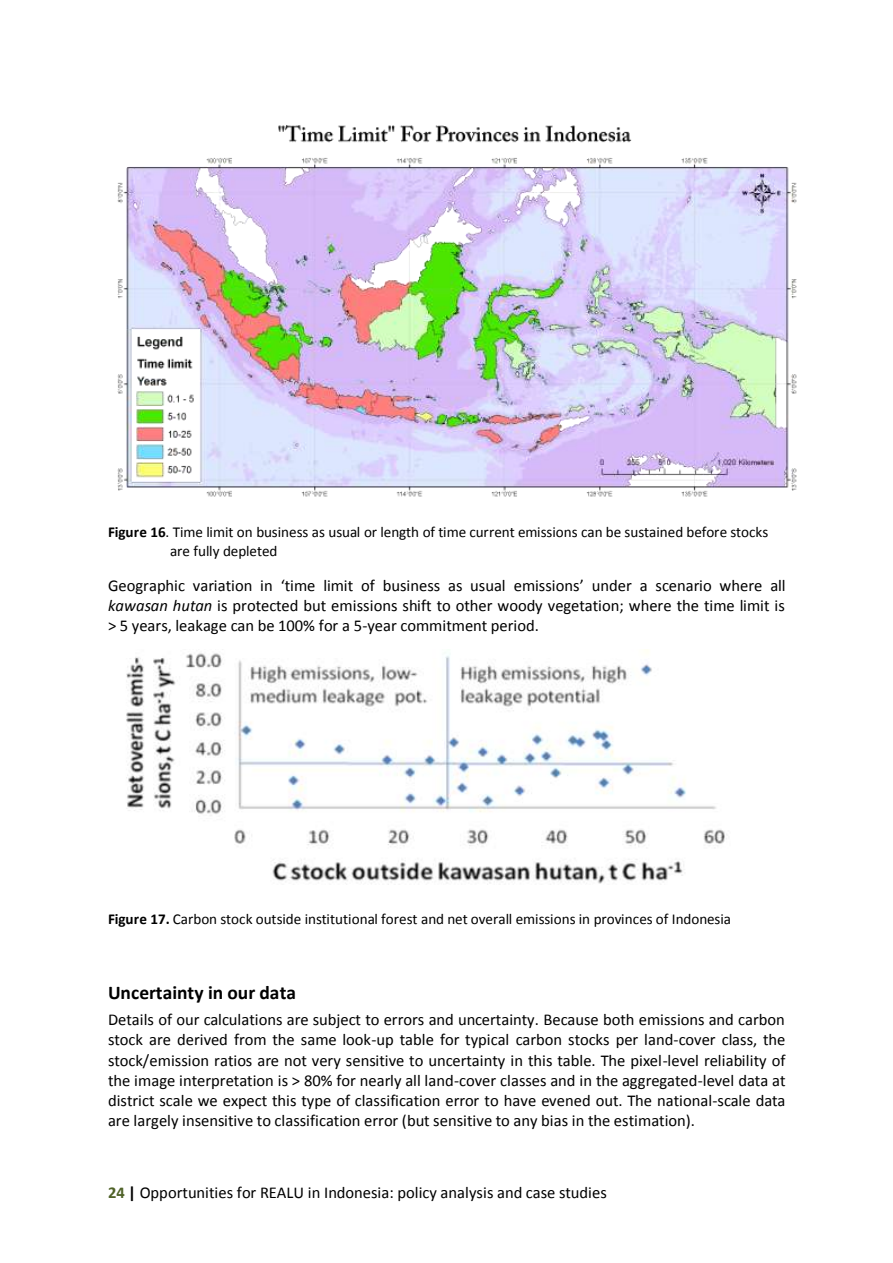
<style>
.page{position:relative;width:893px;height:1263px;background:#fff}
.page>*{position:absolute;margin:0;border:0;box-sizing:border-box;transform-origin:0 0}
.t1{font:700 19.5px "Calibri";color:#000}
.t2{font:16.5px/20.1px "Calibri";color:#000;text-align:justify}
.t3{font:15.15px/18.3px "Calibri";color:#000}
.s1{font-weight:700}
.s2{font-style:italic}
.s3{font-weight:700;color:#4f6228}
</style>
<div class="page">
<img style="left:117px;top:125px;width:680px;height:372px">
<img style="left:126px;top:650px;width:601px;height:235px">
<p class="t3" style="left:170px;top:524px;width:600px;text-indent:-62px"><span class="s1">Figure 16</span>. Time limit on business as usual or length of time current emissions can be sustained before stocks are fully depleted</p>
<p class="t2" style="left:108px;top:576px;width:679px">Geographic variation in ‘time limit of business as usual emissions’ under a scenario where all <span class="s2">kawasan hutan</span> is protected but emissions shift to other woody vegetation; where the time limit is &gt; 5 years, leakage can be 100% for a 5-year commitment period.</p>
<p class="t3" style="left:108px;top:911px;width:624px"><span class="s1">Figure 17.</span> Carbon stock outside institutional forest and net overall emissions in provinces of Indonesia</p>
<p class="t1" style="left:108px;top:985px;width:190px">Uncertainty in our data</p>
<p class="t2" style="left:108px;top:1011px;width:679px">Details of our calculations are subject to errors and uncertainty. Because both emissions and carbon stock are derived from the same look-up table for typical carbon stocks per land-cover class, the stock/emission ratios are not very sensitive to uncertainty in this table. The pixel-level reliability of the image interpretation is &gt; 80% for nearly all land-cover classes and in the aggregated-level data at district scale we expect this type of classification error to have evened out. The national-scale data are largely insensitive to classification error (but sensitive to any bias in the estimation).</p>
<p class="t2" style="left:108px;top:1184px;width:500px"><span class="s3">24</span> <span class="s1">|</span> Opportunities for REALU in Indonesia: policy analysis and case studies</p>
</div>
